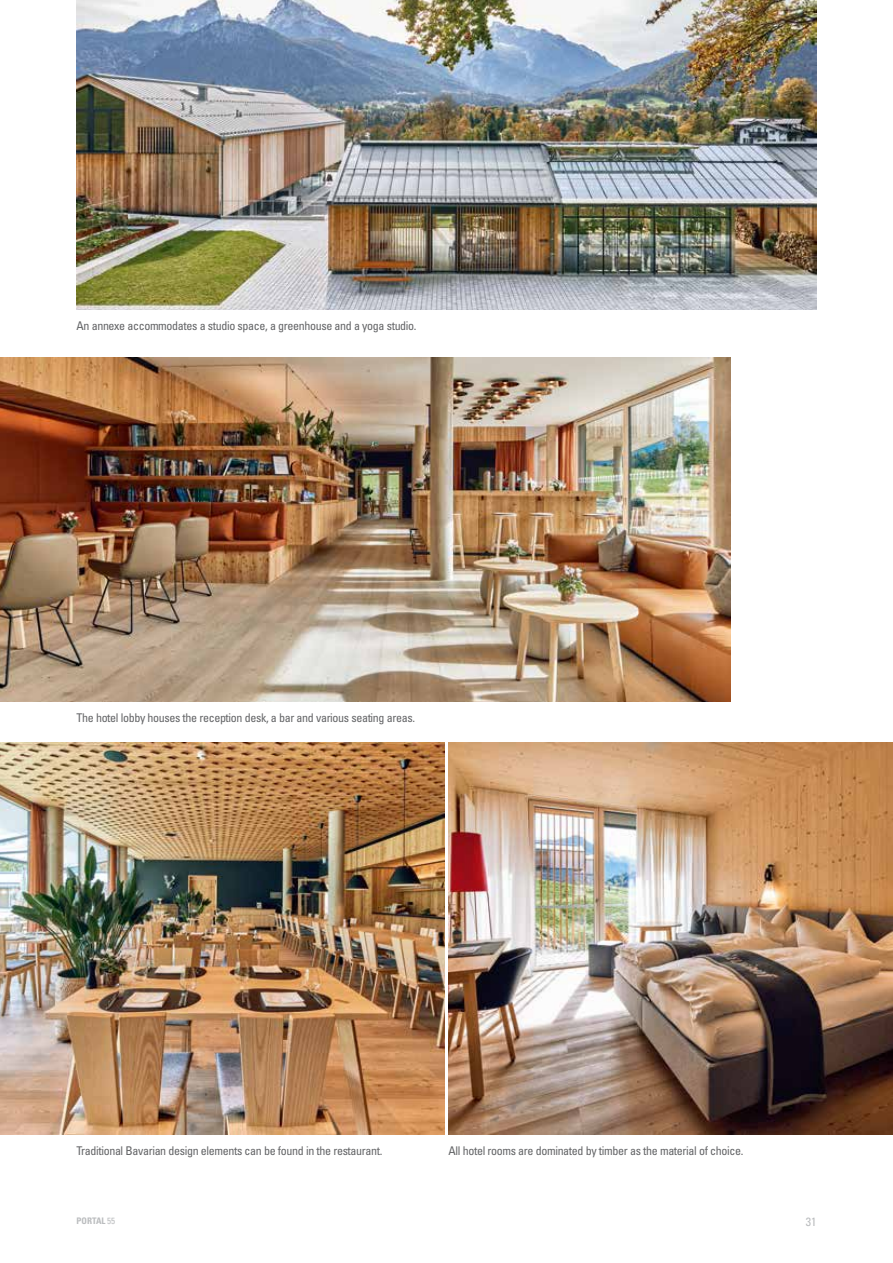
<style>
.page{position:relative;width:893px;height:1263px;background:#fff}
.page>*{position:absolute;margin:0;border:0;box-sizing:border-box;transform-origin:0 0}
.t1{font:condensed 12px "Univers LT Std";letter-spacing:-.03em;color:#636466}
.t2{font:condensed 12px "Univers LT Std";color:#babcbe}
.t3{font:700 condensed 9px "Univers LT Std";color:#babcbe}
.s1{font-weight:400}
</style>
<div class="page">
<img style="left:77px;top:0;width:739px;height:309px">
<img style="left:449px;top:743px;width:444px;height:391px">
<img style="left:0;top:357px;width:730px;height:344px">
<img style="left:0;top:743px;width:444px;height:391px">
<p class="t1" style="left:77px;top:318px;width:341px">An annexe accommodates a studio space, a greenhouse and a yoga studio.</p>
<p class="t1" style="left:77px;top:710px;width:340px">The hotel lobby houses the reception desk, a bar and various seating areas.</p>
<p class="t1" style="left:77px;top:1143px;width:307px">Traditional Bavarian design elements can be found in the restaurant.</p>
<p class="t1" style="left:449px;top:1143px;width:296px">All hotel rooms are dominated by timber as the material of choice.</p>
<p class="t3" style="left:77px;top:1215px;width:40px">PORTAL <span class="s1">55</span></p>
<p class="t2" style="left:806px;top:1214px;width:12px">31</p>
</div>
